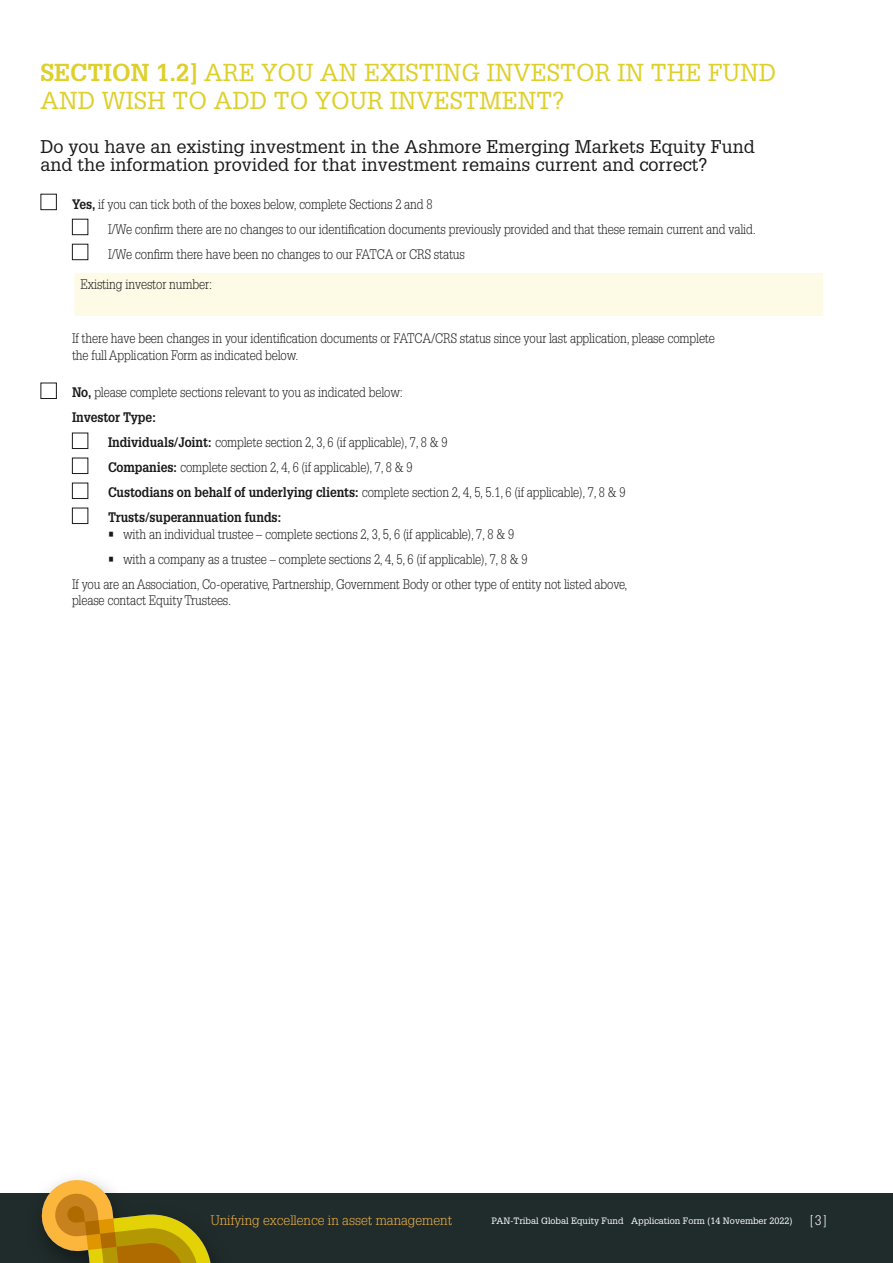
<style>
.page{position:relative;width:893px;height:1263px;background:#fff}
.page>*{position:absolute;margin:0;border:0;box-sizing:border-box;transform-origin:0 0}
.t1{font:24px/28.5px "Glypha LT Std";color:#ddd02c}
.t2{font:18px/18px "Glypha LT Std";color:#1a1a1a}
.t3{font:300 13.5px/25px "Glypha LT Std";letter-spacing:-.01em;color:#1a1a1a;scale:.9 1}
.t4{font:300 13.5px "Glypha LT Std";color:#f1b046}
.t5{font:300 13.5px "Glypha LT Std";color:#fff}
.t6{font:9px "Glypha LT Std";color:#fff}
.s1{font-weight:700}
</style>
<div class="page">
<div style="left:0;top:1193px;width:893px;height:70px;background:#202c2b"></div>
<svg style="left:41px;top:1179px;width:170px;height:84px"></svg>
<div style="left:40px;top:194px;width:17px;height:16px;border:1px solid #1a1a1a"></div>
<div style="left:72px;top:219px;width:16px;height:16px;border:1px solid #1a1a1a"></div>
<div style="left:72px;top:244px;width:16px;height:16px;border:1px solid #1a1a1a"></div>
<div style="left:75px;top:273px;width:748px;height:43px;background:#fdfae5"></div>
<div style="left:40px;top:383px;width:17px;height:16px;border:1px solid #1a1a1a"></div>
<div style="left:72px;top:433px;width:16px;height:16px;border:1px solid #1a1a1a"></div>
<div style="left:72px;top:458px;width:16px;height:16px;border:1px solid #1a1a1a"></div>
<div style="left:72px;top:483px;width:16px;height:16px;border:1px solid #1a1a1a"></div>
<div style="left:72px;top:508px;width:16px;height:16px;border:1px solid #1a1a1a"></div>
<h1 class="t1" style="left:40px;top:57px;width:737px"><span class="s1">SECTION 1.2]</span> ARE YOU AN EXISTING INVESTOR IN THE FUND<br>AND WISH TO ADD TO YOUR INVESTMENT?</h1>
<h2 class="t2" style="left:40px;top:137px;width:716px">Do you have an existing investment in the Ashmore Emerging Markets Equity Fund and the information provided for that investment remains current and correct?</h2>
<p class="t3" style="left:108px;top:191px;width:721px;text-indent:-36px"><span class="s1">Yes,</span> if you can tick both of the boxes below, complete Sections 2 and 8<br>I/We confirm there are no changes to our identification documents previously provided and that these remain current and valid.<br>I/We confirm there have been no changes to our FATCA or CRS status</p>
<p class="t3" style="left:81px;top:272px;width:148px">Existing investor number:</p>
<p class="t3" style="left:72px;top:330px;width:716px;line-height:16.5px">If there have been changes in your identification documents or FATCA/CRS status since your last application, please complete the full Application Form as indicated below.</p>
<p class="t3" style="left:72px;top:380px;width:369px"><span class="s1">No,</span> please complete sections relevant to you as indicated below:<br><span class="s1">Investor Type:</span></p>
<p class="t3" style="left:108px;top:430px;width:577px"><span class="s1">Individuals/Joint:</span> complete section 2, 3, 6 (if applicable), 7, 8 &amp; 9<br><span class="s1">Companies:</span> complete section 2, 4, 6 (if applicable), 7, 8 &amp; 9<br><span class="s1">Custodians on behalf of underlying clients:</span> complete section 2, 4, 5, 5.1, 6 (if applicable), 7, 8 &amp; 9<br><span class="s1">Trusts/superannuation funds:</span></p>
<p class="t3" style="left:108px;top:522px;width:453px">• with an individual trustee – complete sections 2, 3, 5, 6 (if applicable), 7, 8 &amp; 9</p>
<p class="t3" style="left:72px;top:547px;width:619px;text-indent:36px">• with a company as a trustee – complete sections 2, 4, 5, 6 (if applicable), 7, 8 &amp; 9<br>If you are an Association, Co-operative, Partnership, Government Body or other type of entity not listed above,</p>
<p class="t3" style="left:72px;top:588px;width:178px">please contact Equity Trustees.</p>
<p class="t4" style="left:211px;top:1212px;width:243px">Unifying excellence in asset management</p>
<p class="t6" style="left:491px;top:1215px;width:302px">PAN-Tribal Global Equity Fund Application Form (14 November 2022)</p>
<p class="t5" style="left:810px;top:1212px;width:18px">[3]</p>
</div>
